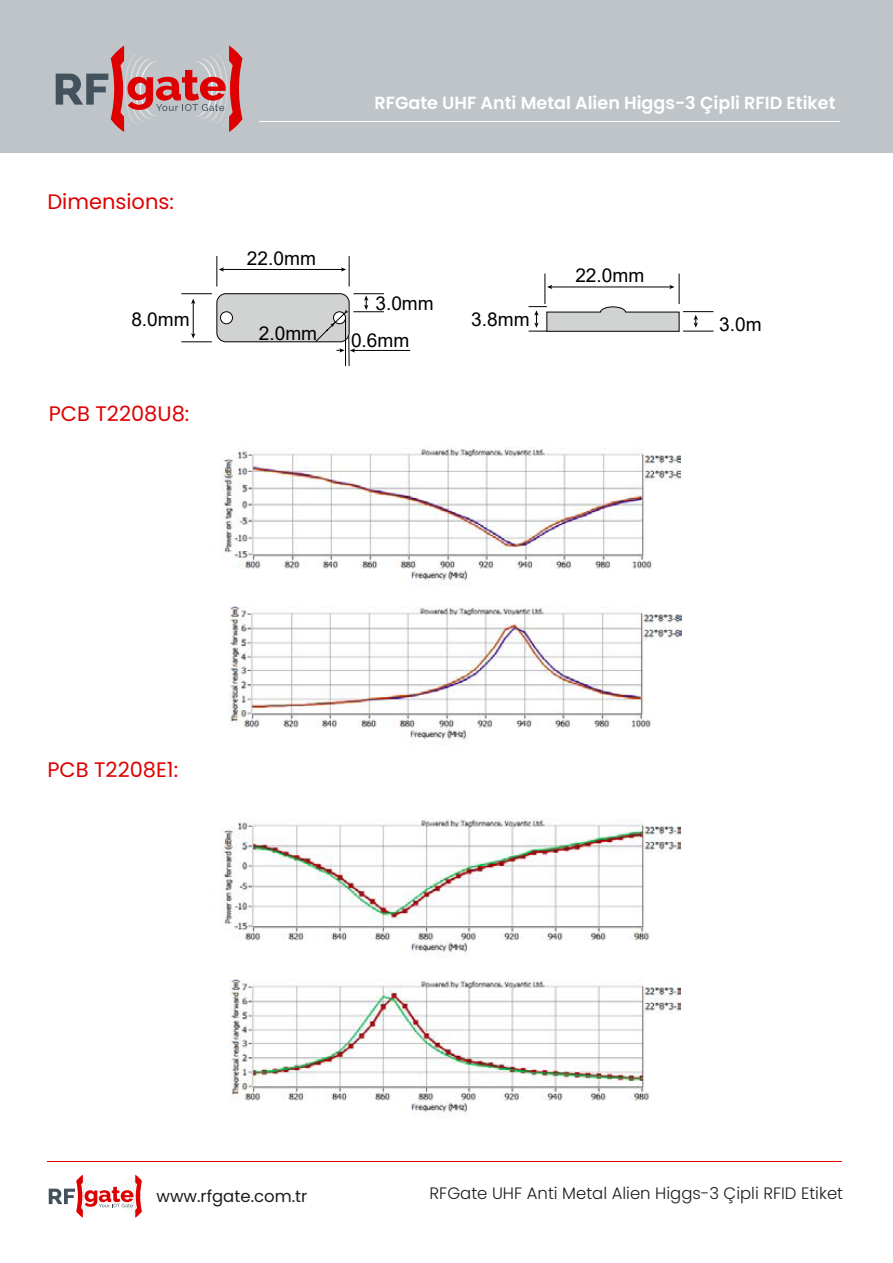
<style>
.page{position:relative;width:893px;height:1263px;background:#fff}
.page>*{position:absolute;margin:0;border:0;box-sizing:border-box;transform-origin:0 0}
.t1{font:21px "Poppins";color:#de0000}
.t2{font:19.05px/37.2px "Arial";color:#000}
.t3{font:600 17.55px "Poppins";color:#fff}
.t4{font:300 16.5px "Poppins";color:#1d1d1b}
.t5{font:16.5px "Poppins";color:#1d1d1b}
</style>
<div class="page">
<div style="left:0;top:0;width:893px;height:153px;background:#bfc4c8"></div>
<hr style="left:259px;top:121px;width:580px;height:1px;background:#fff">
<svg style="left:56px;top:46px;width:186px;height:86px"></svg>
<hr style="left:47px;top:1161px;width:795px;height:1px;background:#de0000">
<svg style="left:49px;top:1175px;width:93px;height:43px"></svg>
<hr style="left:683px;top:331px;width:30px;height:1px;background:#000">
<hr style="left:683px;top:311px;width:30px;height:1px;background:#000">
<svg style="left:694px;top:315px;width:4px;height:13px"></svg>
<svg style="left:529px;top:306px;width:150px;height:26px"></svg>
<div style="left:217px;top:294px;width:132px;height:48px;background:#d1d2d2;border-radius:9px"></div>
<div style="left:217px;top:293px;width:132px;height:49px;border:1px solid #000;border-radius:9px"></div>
<div style="left:220px;top:312px;width:12px;height:12px;background:#fff;border-radius:50%"></div>
<div style="left:220px;top:312px;width:13px;height:12px;border:1px solid #000;border-radius:50%"></div>
<hr style="left:216px;top:256px;width:1px;height:31px;background:#000">
<hr style="left:181px;top:293px;width:31px;height:1px;background:#000">
<hr style="left:181px;top:341px;width:31px;height:1px;background:#000">
<hr style="left:349px;top:256px;width:1px;height:31px;background:#000">
<hr style="left:222px;top:269px;width:120px;height:1px;background:#000">
<svg style="left:219px;top:267px;width:5px;height:5px"></svg>
<svg style="left:341px;top:267px;width:5px;height:5px"></svg>
<hr style="left:545px;top:274px;width:1px;height:30px;background:#000">
<hr style="left:679px;top:274px;width:1px;height:30px;background:#000">
<hr style="left:551px;top:287px;width:120px;height:1px;background:#000">
<svg style="left:547px;top:285px;width:5px;height:4px"></svg>
<svg style="left:669px;top:285px;width:6px;height:4px"></svg>
<hr style="left:193px;top:302px;width:1px;height:33px;background:#000">
<svg style="left:191px;top:299px;width:4px;height:5px"></svg>
<svg style="left:191px;top:333px;width:4px;height:5px"></svg>
<svg style="left:315px;top:309px;width:33px;height:33px"></svg>
<hr style="left:353px;top:311px;width:31px;height:1px;background:#000">
<hr style="left:353px;top:293px;width:31px;height:1px;background:#000">
<svg style="left:364px;top:295px;width:4px;height:15px"></svg>
<hr style="left:349px;top:335px;width:1px;height:31px;background:#000">
<hr style="left:352px;top:350px;width:58px;height:1px;background:#000">
<hr style="left:345px;top:318px;width:1px;height:48px;background:#000">
<svg style="left:336px;top:348px;width:19px;height:5px"></svg>
<img style="left:221px;top:819px;width:460px;height:138px">
<img style="left:229px;top:980px;width:452px;height:138px">
<img style="left:221px;top:447px;width:460px;height:139px">
<img style="left:228px;top:606px;width:454px;height:139px">
<p class="t1" style="left:47px;top:189px;width:128px">Dimensions:</p>
<p class="t2" style="left:131px;top:301px;width:60px">8.0mm</p>
<p class="t1" style="left:49px;top:401px;width:142px">PCB T2208U8:</p>
<p class="t3" style="left:374px;top:92px;width:463px">RFGate UHF Anti Metal Alien Higgs-3 Çipli RFID Etiket</p>
<p class="t2" style="left:247px;top:239px;width:70px">22.0mm</p>
<p class="t2" style="left:259px;top:315px;width:60px">2.0mm</p>
<p class="t2" style="left:351px;top:284px;width:84px;text-indent:24px">3.0mm<br>0.6mm</p>
<p class="t2" style="left:575px;top:257px;width:70px">22.0mm</p>
<p class="t2" style="left:471px;top:300px;width:60px">3.8mm</p>
<p class="t2" style="left:719px;top:306px;width:44px">3.0m</p>
<p class="t1" style="left:47px;top:757px;width:132px">PCB T2208E1:</p>
<p class="t5" style="left:157px;top:1186px;width:152px">www.rfgate.com.tr</p>
<p class="t4" style="left:429px;top:1184px;width:415px">RFGate UHF Anti Metal Alien Higgs-3 Çipli RFID Etiket</p>
</div>
